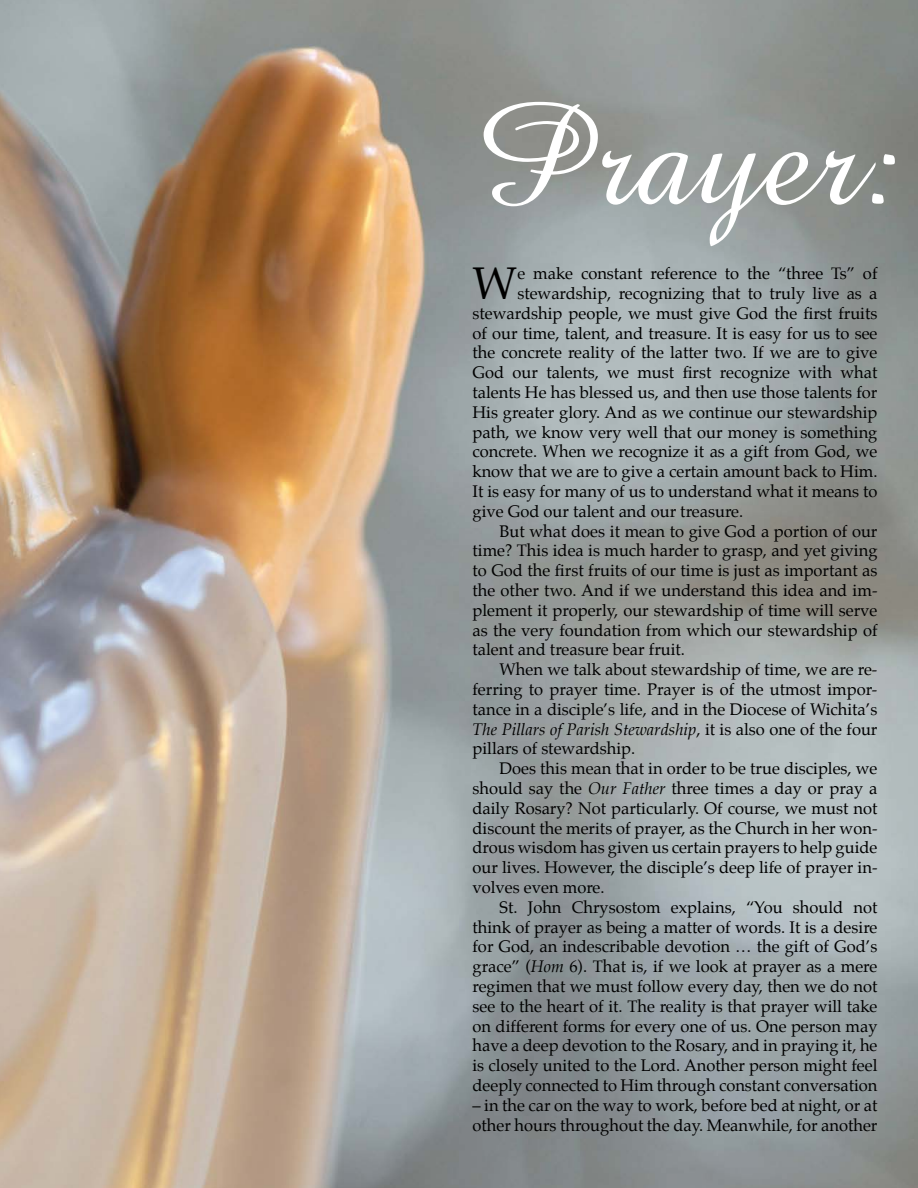
<style>
.page{position:relative;width:918px;height:1188px;background:#fff}
.page>*{position:absolute;margin:0;border:0;box-sizing:border-box;transform-origin:0 0}
.t1{font:150px "Amaze Normal";color:#fff}
.t2{font:44.85px "Palatino";color:#000}
.t3{font:16.5px/19.8px "Palatino";color:#000}
.t4{font:italic 16.5px "Palatino";color:#000}
.s1{font-style:normal}
.s2{font-style:italic}
</style>
<div class="page">
<img style="left:0;top:0;width:918px;height:1188px">
<h1 class="t1" style="left:472px;top:57px;width:429px">Prayer:</h1>
<h2 class="t2" style="left:472px;top:246px;width:46px">W</h2>
<p class="t3" style="left:517px;top:264px;width:362px">e make constant reference to the “three Ts” of</p>
<p class="t3" style="left:517px;top:283px;width:362px">stewardship, recognizing that to truly live as a</p>
<p class="t3" style="left:472px;top:303px;width:406px">stewardship people, we must give God the first fruits</p>
<p class="t3" style="left:472px;top:323px;width:407px">of our time, talent, and treasure. It is easy for us to see</p>
<p class="t3" style="left:472px;top:343px;width:406px">the concrete reality of the latter two. If we are to give</p>
<p class="t3" style="left:472px;top:363px;width:406px">God our talents, we must first recognize with what</p>
<p class="t3" style="left:472px;top:382px;width:407px">talents He has blessed us, and then use those talents for</p>
<p class="t3" style="left:472px;top:402px;width:406px">His greater glory. And as we continue our stewardship</p>
<p class="t3" style="left:472px;top:422px;width:406px">path, we know very well that our money is something</p>
<p class="t3" style="left:472px;top:442px;width:407px">concrete. When we recognize it as a gift from God, we</p>
<p class="t3" style="left:472px;top:462px;width:407px">know that we are to give a certain amount back to Him.</p>
<p class="t3" style="left:472px;top:481px;width:407px">It is easy for many of us to understand what it means to</p>
<p class="t3" style="left:472px;top:501px;width:272px">give God our talent and our treasure.</p>
<p class="t3" style="left:499px;top:521px;width:379px">But what does it mean to give God a portion of our</p>
<p class="t3" style="left:472px;top:541px;width:407px">time? This idea is much harder to grasp, and yet giving</p>
<p class="t3" style="left:472px;top:561px;width:406px">to God the first fruits of our time is just as important as</p>
<p class="t3" style="left:472px;top:580px;width:407px">the other two. And if we understand this idea and im-</p>
<p class="t3" style="left:472px;top:600px;width:406px">plement it properly, our stewardship of time will serve</p>
<p class="t3" style="left:472px;top:620px;width:407px">as the very foundation from which our stewardship of</p>
<p class="t3" style="left:472px;top:640px;width:214px">talent and treasure bear fruit.</p>
<p class="t3" style="left:499px;top:660px;width:380px">When we talk about stewardship of time, we are re-</p>
<p class="t3" style="left:472px;top:679px;width:406px">ferring to prayer time. Prayer is of the utmost impor-</p>
<p class="t3" style="left:472px;top:699px;width:406px">tance in a disciple’s life, and in the Diocese of Wichita’s</p>
<p class="t4" style="left:472px;top:716px;width:407px">The Pillars of Parish Stewardship<span class="s1">, it is also one of the four</span></p>
<p class="t3" style="left:472px;top:739px;width:164px">pillars of stewardship.</p>
<p class="t3" style="left:499px;top:759px;width:380px">Does this mean that in order to be true disciples, we</p>
<p class="t3" style="left:472px;top:778px;width:407px">should say the <span class="s2">Our Father</span> three times a day or pray a</p>
<p class="t3" style="left:472px;top:798px;width:406px">daily Rosary? Not particularly. Of course, we must not</p>
<p class="t3" style="left:472px;top:818px;width:407px">discount the merits of prayer, as the Church in her won-</p>
<p class="t3" style="left:472px;top:838px;width:406px">drous wisdom has given us certain prayers to help guide</p>
<p class="t3" style="left:472px;top:858px;width:407px">our lives. However, the disciple’s deep life of prayer in-</p>
<p class="t3" style="left:472px;top:877px;width:134px">volves even more.</p>
<p class="t3" style="left:499px;top:897px;width:380px">St. John Chrysostom explains, “You should not</p>
<p class="t3" style="left:472px;top:917px;width:406px">think of prayer as being a matter of words. It is a desire</p>
<p class="t3" style="left:472px;top:937px;width:407px">for God, an indescribable devotion … the gift of God’s</p>
<p class="t3" style="left:472px;top:957px;width:406px">grace” (<span class="s2">Hom</span> 6). That is, if we look at prayer as a mere</p>
<p class="t3" style="left:472px;top:976px;width:406px">regimen that we must follow every day, then we do not</p>
<p class="t3" style="left:472px;top:996px;width:407px">see to the heart of it. The reality is that prayer will take</p>
<p class="t3" style="left:472px;top:1016px;width:407px">on different forms for every one of us. One person may</p>
<p class="t3" style="left:472px;top:1036px;width:407px">have a deep devotion to the Rosary, and in praying it, he</p>
<p class="t3" style="left:472px;top:1056px;width:407px">is closely united to the Lord. Another person might feel</p>
<p class="t3" style="left:472px;top:1075px;width:407px">deeply connected to Him through constant conversation</p>
<p class="t3" style="left:472px;top:1095px;width:407px">– in the car on the way to work, before bed at night, or at other hours throughout the day. Meanwhile, for another</p>
</div>
